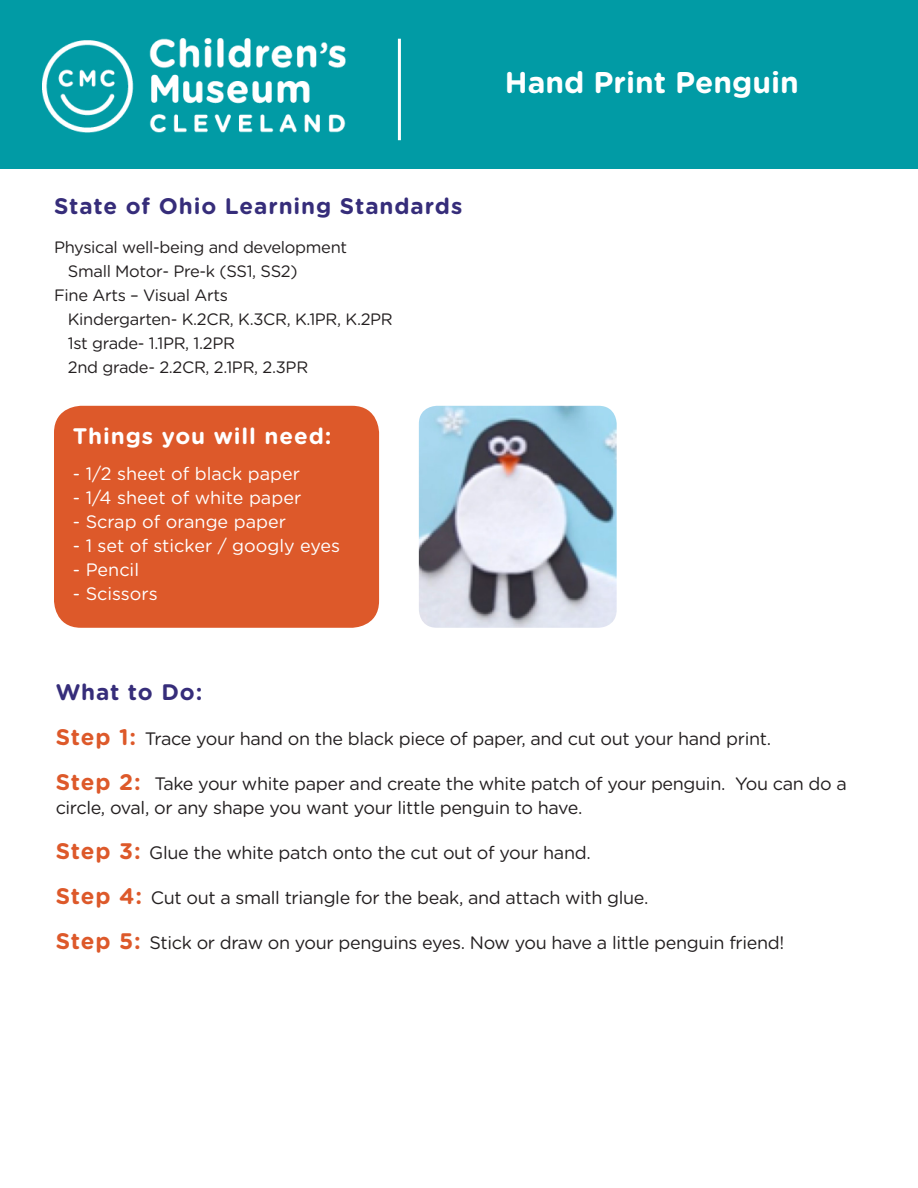
<style>
.page{position:relative;width:918px;height:1188px;background:#fff}
.page>*{position:absolute;margin:0;border:0;box-sizing:border-box;transform-origin:0 0}
.t1{font:700 30px "Gotham Rounded";color:#fff}
.t2{font:700 22.5px "Gotham Rounded";letter-spacing:.04em;color:#362d7a}
.t3{font:700 22.5px "Gotham Rounded";letter-spacing:.04em;color:#fff}
.t4{font:18px/24px "Gotham Rounded";letter-spacing:-.02em;color:#231f20}
.t5{font:18px "Gotham Rounded";color:#fff}
.t6{font:16.5px "Gotham Rounded";letter-spacing:-.02em;color:#231f20}
.s1{font-weight:700;font-size:22.5px;color:#dd592a}
</style>
<div class="page">
<div style="left:0;top:0;width:918px;height:168px;background:#019ba5"></div>
<img style="left:43px;top:39px;width:303px;height:93px">
<hr style="left:398px;top:39px;width:3px;height:101px;background:#fff">
<div style="left:54px;top:406px;width:325px;height:222px;background:#dd592a;border-radius:27px"></div>
<img style="left:419px;top:406px;width:198px;height:222px">
<p class="t2" style="left:54px;top:189px;width:410px">State of Ohio Learning Standards</p>
<p class="t6" style="left:54px;top:236px;width:295px">Physical well-being and development</p>
<p class="t6" style="left:68px;top:260px;width:231px">Small Motor- Pre-k (SS1, SS2)</p>
<p class="t6" style="left:54px;top:284px;width:175px">Fine Arts – Visual Arts</p>
<p class="t6" style="left:68px;top:308px;width:327px">Kindergarten- K.2CR, K.3CR, K.1PR, K.2PR</p>
<p class="t6" style="left:68px;top:332px;width:169px">1st grade- 1.1PR, 1.2PR</p>
<p class="t6" style="left:68px;top:356px;width:242px">2nd grade- 2.2CR, 2.1PR, 2.3PR</p>
<p class="t3" style="left:73px;top:420px;width:260px">Things you will need:</p>
<p class="t5" style="left:73px;top:462px;width:229px">- 1/2 sheet of black paper</p>
<p class="t5" style="left:73px;top:486px;width:230px">- 1/4 sheet of white paper</p>
<p class="t5" style="left:73px;top:510px;width:215px">- Scrap of orange paper</p>
<p class="t5" style="left:73px;top:534px;width:269px">- 1 set of sticker / googly eyes</p>
<p class="t5" style="left:73px;top:558px;width:68px">- Pencil</p>
<p class="t5" style="left:73px;top:582px;width:86px">- Scissors</p>
<p class="t1" style="left:505px;top:60px;width:295px">Hand Print Penguin</p>
<p class="t2" style="left:56px;top:675px;width:148px">What to Do:</p>
<p class="t4" style="left:56px;top:726px;width:717px"><span class="s1">Step 1:</span> Trace your hand on the black piece of paper, and cut out your hand print.</p>
<p class="t4" style="left:56px;top:771px;width:793px"><span class="s1">Step 2:</span> Take your white paper and create the white patch of your penguin. You can do a circle, oval, or any shape you want your little penguin to have.</p>
<p class="t4" style="left:56px;top:840px;width:537px"><span class="s1">Step 3:</span> Glue the white patch onto the cut out of your hand.</p>
<p class="t4" style="left:56px;top:885px;width:594px"><span class="s1">Step 4:</span> Cut out a small triangle for the beak, and attach with glue.</p>
<p class="t4" style="left:56px;top:930px;width:730px"><span class="s1">Step 5:</span> Stick or draw on your penguins eyes. Now you have a little penguin friend!</p>
</div>
